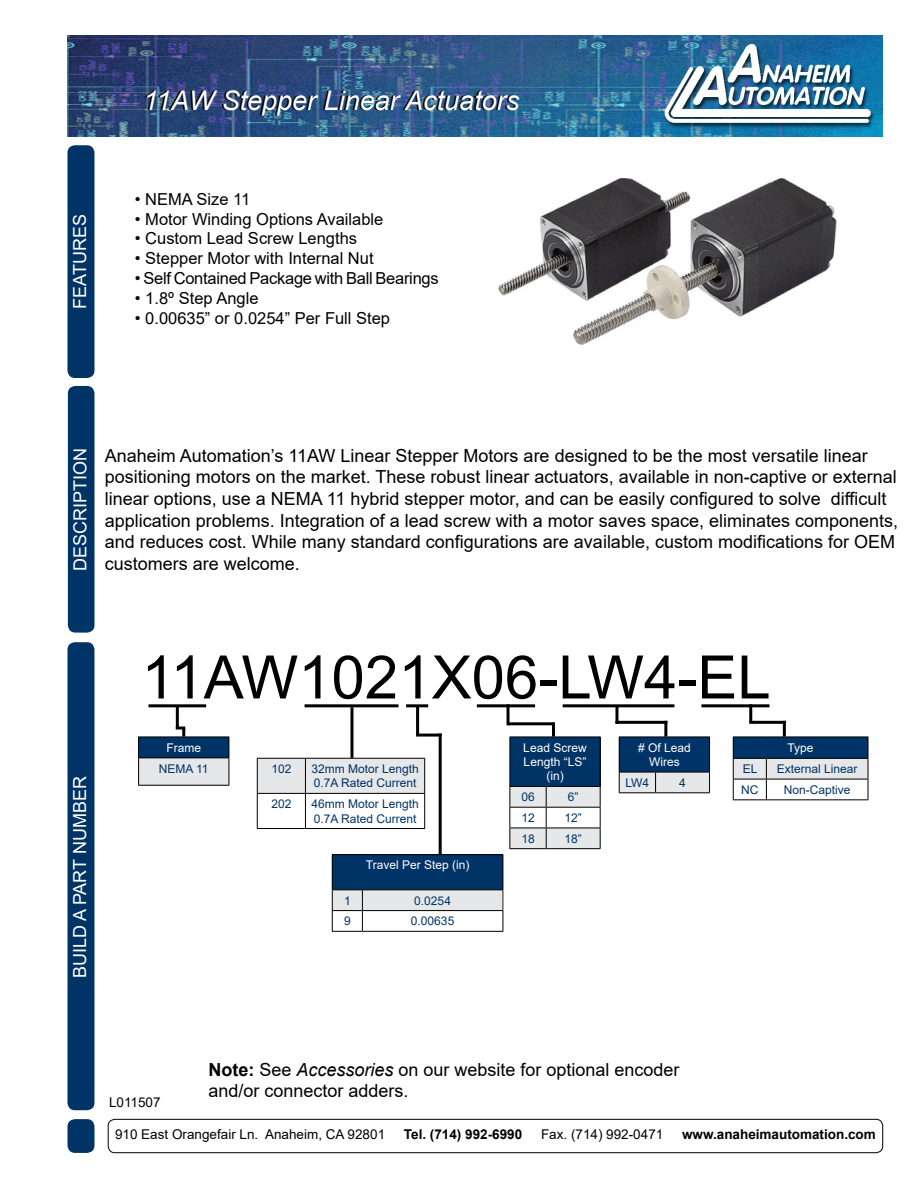
<style>
.page{position:relative;width:918px;height:1188px;background:#fff}
.page>*{position:absolute;margin:0;border:0;box-sizing:border-box;transform-origin:0 0}
.t1{font:60px "Arial";color:#000}
.t2{font:italic 27px "Arial";color:#fff}
.t3{font:18px/21.6px "Arial";color:#000}
.t4{font:18px "Arial";color:#fff}
.t5{font:16.5px "Arial";color:#000}
.t6{font:13.5px "Arial";color:#000}
.t7{font:700 13.5px "Arial";color:#000}
.t8{font:12px/14.4px "Arial";color:#036}
.t9{font:12px/14.4px "Arial";color:#fff;text-align:center}
.s1{font-weight:700}
.s2{font-style:italic}
</style>
<div class="page">
<img style="left:68px;top:35px;width:815px;height:101px">
<div style="left:68px;top:146px;width:26px;height:231px;background:#036;border-radius:7px"></div>
<div style="left:68px;top:145px;width:26px;height:233px;border:2px solid #036;border-radius:7px"></div>
<div style="left:68px;top:1120px;width:26px;height:32px;background:#036;border-radius:7px"></div>
<div style="left:68px;top:1119px;width:26px;height:34px;border:2px solid #036;border-radius:7px"></div>
<div style="left:108px;top:1119px;width:775px;height:34px;border:1px solid #000;border-radius:7px"></div>
<div style="left:69px;top:387px;width:25px;height:245px;background:#036;border-radius:7px"></div>
<div style="left:68px;top:386px;width:26px;height:247px;border:2px solid #036;border-radius:7px"></div>
<div style="left:68px;top:643px;width:26px;height:466px;background:#036;border-radius:7px"></div>
<div style="left:68px;top:642px;width:26px;height:468px;border:2px solid #036;border-radius:7px"></div>
<svg style="left:733px;top:737px;width:136px;height:62px"></svg>
<hr style="left:733px;top:799px;width:33px;height:1px;background:#000">
<hr style="left:766px;top:799px;width:102px;height:1px;background:#000">
<div style="left:619px;top:737px;width:91px;height:35px;background:#036"></div>
<hr style="left:619px;top:737px;width:37px;height:1px;background:#000">
<hr style="left:619px;top:737px;width:1px;height:35px;background:#000">
<hr style="left:656px;top:737px;width:54px;height:1px;background:#000">
<hr style="left:709px;top:737px;width:1px;height:35px;background:#000">
<svg style="left:619px;top:772px;width:91px;height:20px;background:#d8d9da"></svg>
<hr style="left:619px;top:792px;width:37px;height:1px;background:#000">
<hr style="left:656px;top:792px;width:54px;height:1px;background:#000">
<div style="left:332px;top:855px;width:171px;height:35px;background:#036"></div>
<hr style="left:332px;top:854px;width:30px;height:1px;background:#000">
<hr style="left:332px;top:855px;width:1px;height:34px;background:#000">
<hr style="left:362px;top:854px;width:141px;height:1px;background:#000">
<hr style="left:503px;top:855px;width:1px;height:34px;background:#000">
<hr style="left:332px;top:889px;width:30px;height:1px;background:#000">
<hr style="left:362px;top:889px;width:141px;height:1px;background:#000">
<hr style="left:332px;top:931px;width:30px;height:1px;background:#000">
<hr style="left:362px;top:931px;width:141px;height:1px;background:#000">
<svg style="left:332px;top:890px;width:172px;height:41px"></svg>
<div style="left:139px;top:737px;width:90px;height:21px;background:#036"></div>
<div style="left:139px;top:758px;width:90px;height:27px;background:#e6e7e8"></div>
<hr style="left:138px;top:737px;width:91px;height:1px;background:#000">
<hr style="left:138px;top:758px;width:91px;height:1px;background:#000">
<svg style="left:138px;top:737px;width:1px;height:48px"></svg>
<svg style="left:229px;top:737px;width:1px;height:48px"></svg>
<hr style="left:138px;top:785px;width:91px;height:1px;background:#000">
<hr style="left:176px;top:707px;width:3px;height:22px;background:#000">
<svg style="left:176px;top:727px;width:9px;height:10px"></svg>
<svg style="left:258px;top:759px;width:166px;height:69px"></svg>
<hr style="left:257px;top:758px;width:48px;height:1px;background:#000">
<hr style="left:257px;top:759px;width:1px;height:34px;background:#000">
<hr style="left:305px;top:758px;width:120px;height:1px;background:#000">
<hr style="left:305px;top:759px;width:1px;height:34px;background:#000">
<hr style="left:424px;top:759px;width:1px;height:34px;background:#000">
<hr style="left:257px;top:793px;width:48px;height:1px;background:#000">
<hr style="left:257px;top:794px;width:1px;height:34px;background:#000">
<hr style="left:305px;top:793px;width:120px;height:1px;background:#000">
<hr style="left:305px;top:794px;width:1px;height:34px;background:#000">
<hr style="left:424px;top:794px;width:1px;height:34px;background:#000">
<hr style="left:257px;top:828px;width:48px;height:1px;background:#000">
<hr style="left:305px;top:828px;width:120px;height:1px;background:#000">
<hr style="left:350px;top:707px;width:3px;height:51px;background:#000">
<div style="left:510px;top:737px;width:90px;height:49px;background:#036"></div>
<hr style="left:509px;top:737px;width:37px;height:1px;background:#000">
<hr style="left:509px;top:737px;width:1px;height:49px;background:#000">
<hr style="left:546px;top:737px;width:55px;height:1px;background:#000">
<hr style="left:600px;top:737px;width:1px;height:49px;background:#000">
<svg style="left:509px;top:786px;width:92px;height:62px"></svg>
<hr style="left:509px;top:848px;width:37px;height:1px;background:#000">
<hr style="left:546px;top:848px;width:55px;height:1px;background:#000">
<hr style="left:439px;top:734px;width:3px;height:120px;background:#000">
<hr style="left:508px;top:722px;width:46px;height:3px;background:#000">
<hr style="left:552px;top:722px;width:3px;height:15px;background:#000">
<hr style="left:664px;top:721px;width:3px;height:16px;background:#000">
<hr style="left:783px;top:721px;width:3px;height:16px;background:#000">
<img style="left:499px;top:179px;width:337px;height:165px">
<hr style="left:148px;top:704px;width:58px;height:3px;background:#000">
<hr style="left:305px;top:704px;width:94px;height:3px;background:#000">
<hr style="left:406px;top:704px;width:22px;height:3px;background:#000">
<hr style="left:477px;top:704px;width:58px;height:3px;background:#000">
<hr style="left:416px;top:734px;width:26px;height:3px;background:#000">
<hr style="left:416px;top:706px;width:3px;height:29px;background:#000">
<hr style="left:507px;top:704px;width:3px;height:21px;background:#000">
<hr style="left:563px;top:704px;width:111px;height:3px;background:#000">
<hr style="left:615px;top:706px;width:3px;height:18px;background:#000">
<hr style="left:615px;top:721px;width:52px;height:3px;background:#000">
<hr style="left:701px;top:704px;width:69px;height:3px;background:#000">
<hr style="left:749px;top:704px;width:3px;height:18px;background:#000">
<hr style="left:749px;top:721px;width:37px;height:3px;background:#000">
<p class="t4" style="left:67px;top:309px;width:96px;rotate:-90deg">FEATURES</p>
<h2 class="t2" style="left:143px;top:83px;width:378px">11AW Stepper Linear Actuators</h2>
<p class="t5" style="left:135px;top:188px;width:117px">• NEMA Size 11</p>
<p class="t5" style="left:135px;top:207px;width:250px">• Motor Winding Options Available</p>
<p class="t5" style="left:135px;top:227px;width:224px">• Custom Lead Screw Lengths</p>
<p class="t5" style="left:135px;top:247px;width:240px">• Stepper Motor with Internal Nut</p>
<p class="t5" style="left:135px;top:267px;width:305px">• Self Contained Package with Ball Bearings</p>
<p class="t5" style="left:135px;top:287px;width:125px">• 1.8º Step Angle</p>
<p class="t5" style="left:135px;top:306px;width:257px">• 0.00635” or 0.0254” Per Full Step</p>
<p class="t4" style="left:68px;top:571px;width:125px;rotate:-90deg">DESCRIPTION</p>
<p class="t3" style="left:105px;top:445px;width:795px">Anaheim Automation’s 11AW Linear Stepper Motors are designed to be the most versatile linear positioning motors on the market. These robust linear actuators, available in non-captive or external linear options, use a NEMA 11 hybrid stepper motor, and can be easily configured to solve difficult application problems. Integration of a lead screw with a motor saves space, eliminates components, and reduces cost. While many standard configurations are available, custom modifications for OEM customers are welcome.</p>
<p class="t4" style="left:67px;top:978px;width:204px;rotate:-90deg">BUILD A PART NUMBER</p>
<h1 class="t1" style="left:141px;top:636px;width:631px">11AW1021X06-LW4-EL</h1>
<p class="t9" style="left:166px;top:740px;width:36px">Frame</p>
<p class="t8" style="left:159px;top:761px;width:51px">NEMA 11</p>
<p class="t8" style="left:271px;top:762px;width:22px">102</p>
<p class="t8" style="left:311px;top:762px;width:109px">32mm Motor Length<br>0.7A Rated Current</p>
<p class="t8" style="left:271px;top:797px;width:22px">202</p>
<p class="t8" style="left:311px;top:797px;width:109px">46mm Motor Length<br>0.7A Rated Current</p>
<p class="t9" style="left:366px;top:858px;width:105px">Travel Per Step (in)</p>
<p class="t8" style="left:344px;top:893px;width:8px">1</p>
<p class="t8" style="left:414px;top:893px;width:38px">0.0254</p>
<p class="t8" style="left:344px;top:914px;width:8px">9</p>
<p class="t8" style="left:411px;top:914px;width:45px">0.00635</p>
<p class="t9" style="left:523px;top:740px;width:65px">Lead Screw<br>Length “LS” (in)</p>
<p class="t8" style="left:521px;top:790px;width:15px">06</p>
<p class="t8" style="left:568px;top:790px;width:12px">6”</p>
<p class="t8" style="left:521px;top:810px;width:15px">12</p>
<p class="t8" style="left:565px;top:810px;width:19px">12”</p>
<p class="t8" style="left:521px;top:831px;width:15px">18</p>
<p class="t8" style="left:565px;top:831px;width:19px">18”</p>
<p class="t9" style="left:638px;top:740px;width:54px"># Of Lead<br>Wires</p>
<p class="t8" style="left:625px;top:775px;width:25px">LW4</p>
<p class="t8" style="left:679px;top:775px;width:8px">4</p>
<p class="t9" style="left:788px;top:740px;width:28px">Type</p>
<p class="t8" style="left:743px;top:762px;width:16px">EL</p>
<p class="t8" style="left:777px;top:762px;width:82px">External Linear</p>
<p class="t8" style="left:741px;top:782px;width:19px">NC</p>
<p class="t8" style="left:784px;top:782px;width:68px">Non-Captive</p>
<p class="t6" style="left:109px;top:1093px;width:53px">L011507</p>
<p class="t3" style="left:208px;top:1058px;width:473px"><span class="s1">Note:</span> See <span class="s2">Accessories</span> on our website for optional encoder and/or connector adders.</p>
<p class="t6" style="left:115px;top:1125px;width:272px">910 East Orangefair Ln. Anaheim, CA 92801</p>
<p class="t7" style="left:404px;top:1124px;width:120px">Tel. (714) 992-6990</p>
<p class="t6" style="left:541px;top:1125px;width:124px">Fax. (714) 992-0471</p>
<p class="t7" style="left:682px;top:1124px;width:195px">www.anaheimautomation.com</p>
</div>
